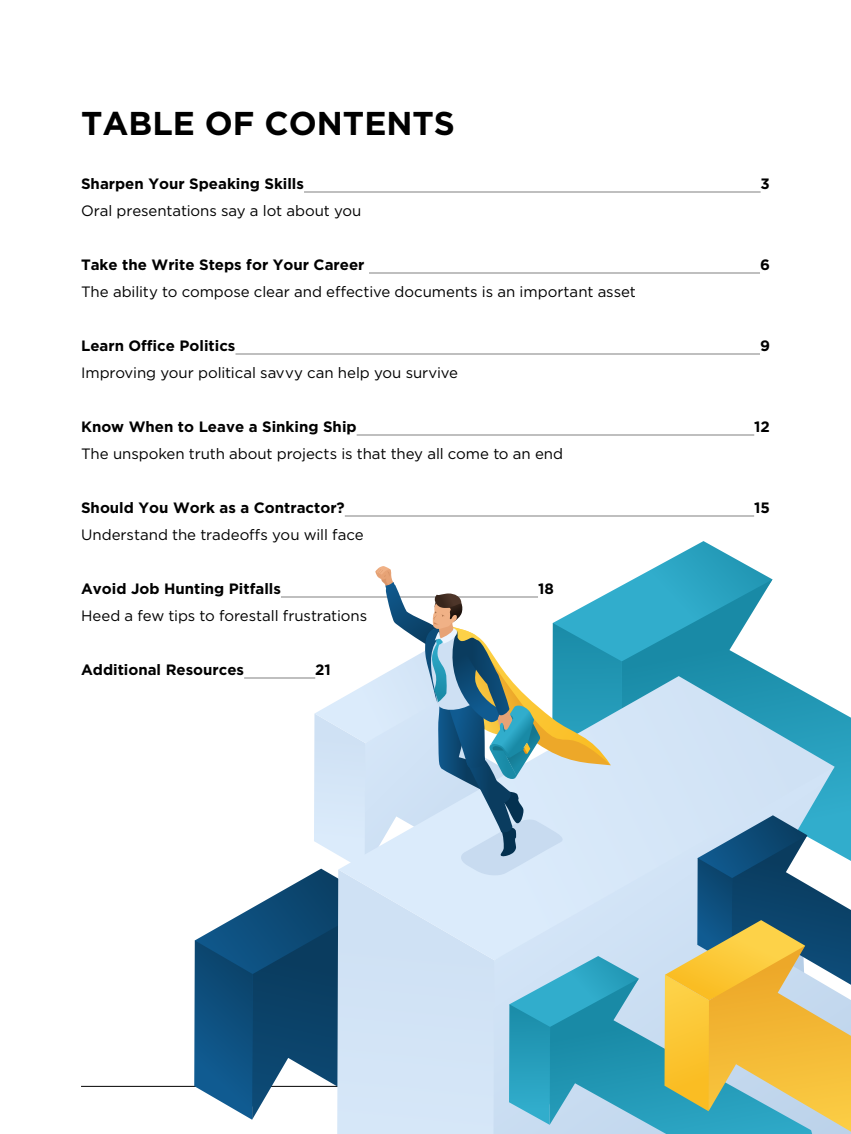
<style>
.page{position:relative;width:851px;height:1134px;background:#fff}
.page>*{position:absolute;margin:0;border:0;box-sizing:border-box;transform-origin:0 0}
.t1{font:700 33px "Gotham";color:#000}
.t2{font:15px "Gotham";letter-spacing:-.005em;color:#000}
.t3{font:700 15px "Gotham";color:#000}
</style>
<div class="page">
<hr style="left:304px;top:192px;width:456px;height:1px;background:#808080">
<hr style="left:369px;top:273px;width:391px;height:1px;background:#808080">
<hr style="left:235px;top:354px;width:525px;height:1px;background:#808080">
<hr style="left:356px;top:435px;width:398px;height:1px;background:#808080">
<hr style="left:345px;top:516px;width:409px;height:1px;background:#808080">
<hr style="left:281px;top:597px;width:257px;height:1px;background:#808080">
<hr style="left:244px;top:678px;width:71px;height:1px;background:#808080">
<hr style="left:81px;top:1086px;width:689px;height:1px;background:#000">
<svg style="left:195px;top:872px;width:142px;height:68px"></svg>
<svg style="left:194px;top:940px;width:58px;height:180px;background:#28648f"></svg>
<svg style="left:252px;top:902px;width:85px;height:218px"></svg>
<svg style="left:634px;top:541px;width:138px;height:38px"></svg>
<svg style="left:621px;top:579px;width:229px;height:188px"></svg>
<div style="left:337px;top:878px;width:156px;height:256px;background:#d3e4f6"></div>
<svg style="left:338px;top:676px;width:496px;height:284px;background:#add4e8"></svg>
<svg style="left:493px;top:767px;width:357px;height:367px;background:#cbe1f4"></svg>
<svg style="left:509px;top:956px;width:129px;height:169px;background:#62b7d1"></svg>
<svg style="left:549px;top:979px;width:263px;height:155px;background:#52aac5"></svg>
<svg style="left:664px;top:815px;width:186px;height:317px;background:#a2a983"></svg>
<svg style="left:314px;top:566px;width:307px;height:310px"></svg>
<h1 class="t1" style="left:81px;top:101px;width:375px">TABLE OF CONTENTS</h1>
<p class="t3" style="left:81px;top:174px;width:224px">Sharpen Your Speaking Skills</p>
<p class="t3" style="left:760px;top:174px;width:11px">3</p>
<p class="t2" style="left:81px;top:201px;width:282px">Oral presentations say a lot about you</p>
<p class="t3" style="left:81px;top:255px;width:285px">Take the Write Steps for Your Career</p>
<p class="t3" style="left:760px;top:255px;width:11px">6</p>
<p class="t2" style="left:81px;top:282px;width:556px">The ability to compose clear and effective documents is an important asset</p>
<p class="t3" style="left:81px;top:336px;width:156px">Learn Office Politics</p>
<p class="t3" style="left:760px;top:336px;width:11px">9</p>
<p class="t2" style="left:81px;top:363px;width:378px">Improving your political savvy can help you survive</p>
<p class="t3" style="left:81px;top:417px;width:277px">Know When to Leave a Sinking Ship</p>
<p class="t3" style="left:754px;top:417px;width:17px">12</p>
<p class="t2" style="left:81px;top:444px;width:483px">The unspoken truth about projects is that they all come to an end</p>
<p class="t3" style="left:81px;top:498px;width:265px">Should You Work as a Contractor?</p>
<p class="t3" style="left:754px;top:498px;width:17px">15</p>
<p class="t2" style="left:81px;top:525px;width:284px">Understand the tradeoffs you will face</p>
<p class="t3" style="left:81px;top:579px;width:201px">Avoid Job Hunting Pitfalls</p>
<p class="t3" style="left:538px;top:579px;width:17px">18</p>
<p class="t2" style="left:81px;top:606px;width:288px">Heed a few tips to forestall frustrations</p>
<p class="t3" style="left:81px;top:660px;width:165px">Additional Resources</p>
<p class="t3" style="left:315px;top:660px;width:17px">21</p>
</div>
